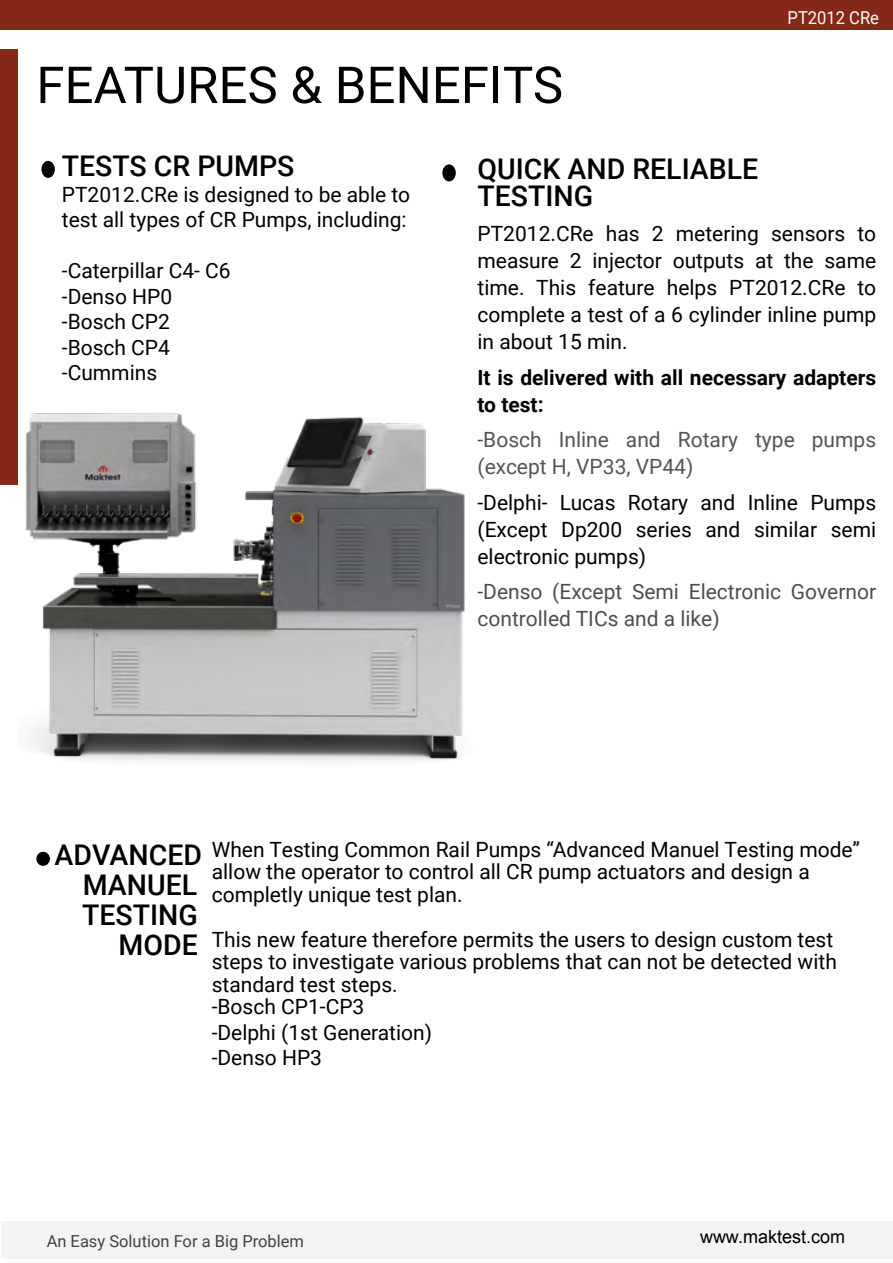
<style>
.page{position:relative;width:893px;height:1263px;background:#fff}
.page>*{position:absolute;margin:0;border:0;box-sizing:border-box;transform-origin:0 0}
._37_Content_black_Ro{font:51px "Roboto";color:#000}
._8_Content_black_Sou{font:500 28.5px/27px "Roboto";color:#000}
._8_Content_black_Sou-2{font:21px/27px "Roboto";color:#000}
._8_Content_black_Sou-3{font:21px/27px "Roboto";color:#4f4e4e}
._8_Content_black_Sou-4{font:21px/27px "Roboto";color:#545454}
._8_Content_black_Sou-5{font:700 21px/27px "Roboto";color:#000}
.t1{font:18px "Arial";color:#000}
.t2{font:17.85px "Roboto";color:#fcfafa;scale:.93 1}
.t3{font:16.5px "Roboto";color:#424240}
</style>
<div class="page">
<div style="left:0;top:50px;width:17px;height:435px;background:#862819"></div>
<div style="left:42px;top:162px;width:12px;height:15px;background:#000;border-radius:50%"></div>
<div style="left:41px;top:161px;width:14px;height:17px;border:2px solid #000;border-radius:50%"></div>
<div style="left:443px;top:165px;width:12px;height:16px;background:#000;border-radius:50%"></div>
<div style="left:442px;top:164px;width:14px;height:17px;border:2px solid #000;border-radius:50%"></div>
<div style="left:37px;top:852px;width:12px;height:13px;background:#000;border-radius:50%"></div>
<div style="left:36px;top:852px;width:14px;height:14px;border:2px solid #000;border-radius:50%"></div>
<img style="left:17px;top:360px;width:448px;height:402px">
<div style="left:0;top:0;width:893px;height:30px;background:#862819"></div>
<div style="left:2px;top:1221px;width:891px;height:37px;background:#f3f3f1"></div>
<p class="_37_Content_black_Ro" style="left:36px;top:49px;width:528px">FEATURES &amp; BENEFITS</p>
<p class="t2" style="left:788px;top:5px;width:100px">PT2012 CRe</p>
<p class="_8_Content_black_Sou" style="left:62px;top:151px;width:234px">TESTS CR PUMPS</p>
<p class="_8_Content_black_Sou-2" style="left:62px;top:181px;width:350px;line-height:25.5px">PT2012.CRe is designed to be able to test all types of CR Pumps, including:</p>
<p class="_8_Content_black_Sou-2" style="left:62px;top:256px;width:170px">-Caterpillar C4- C6</p>
<p class="_8_Content_black_Sou-2" style="left:62px;top:282px;width:112px">-Denso HP0</p>
<p class="_8_Content_black_Sou-2" style="left:62px;top:307px;width:110px">-Bosch CP2</p>
<p class="_8_Content_black_Sou-2" style="left:62px;top:333px;width:110px">-Bosch CP4</p>
<p class="_8_Content_black_Sou-2" style="left:62px;top:358px;width:97px">-Cummins</p>
<p class="_8_Content_black_Sou" style="left:477px;top:154px;width:282px">QUICK AND RELIABLE<br>TESTING</p>
<p class="_8_Content_black_Sou-2" style="left:477px;top:219px;width:400px;text-align:justify">PT2012.CRe has 2 metering sensors to measure 2 injector outputs at the same time. This feature helps PT2012.CRe to complete a test of a 6 cylinder inline pump in about 15 min.</p>
<p class="_8_Content_black_Sou-5" style="left:477px;top:363px;width:400px">It is delivered with all necessary adapters to test:</p>
<p class="_8_Content_black_Sou-4" style="left:477px;top:425px;width:400px">-Bosch Inline and Rotary type pumps (except H, VP33, VP44)</p>
<p class="_8_Content_black_Sou-2" style="left:477px;top:488px;width:400px;text-align:justify">-Delphi- Lucas Rotary and Inline Pumps (Except Dp200 series and similar semi electronic pumps)</p>
<p class="_8_Content_black_Sou-3" style="left:477px;top:577px;width:400px">-Denso (Except Semi Electronic Governor controlled TICs and a like)</p>
<p class="_8_Content_black_Sou" style="left:55px;top:841px;width:149px">ADVANCED</p>
<p class="_8_Content_black_Sou" style="left:83px;top:871px;width:116px">MANUEL</p>
<p class="_8_Content_black_Sou" style="left:82px;top:901px;width:117px">TESTING</p>
<p class="_8_Content_black_Sou" style="left:118px;top:931px;width:81px">MODE</p>
<p class="_8_Content_black_Sou-2" style="left:212px;top:837px;width:650px;line-height:22.5px">When Testing Common Rail Pumps “Advanced Manuel Testing mode” allow the operator to control all CR pump actuators and design a completly unique test plan.</p>
<p class="_8_Content_black_Sou-2" style="left:212px;top:927px;width:627px;line-height:22.5px">This new feature therefore permits the users to design custom test steps to investigate various problems that can not be detected with standard test steps.</p>
<p class="_8_Content_black_Sou-2" style="left:212px;top:993px;width:154px">-Bosch CP1-CP3</p>
<p class="_8_Content_black_Sou-2" style="left:212px;top:1018px;width:222px">-Delphi (1st Generation)</p>
<p class="_8_Content_black_Sou-2" style="left:212px;top:1043px;width:112px">-Denso HP3</p>
<p class="t3" style="left:47px;top:1229px;width:259px">An Easy Solution For a Big Problem</p>
<p class="t1" style="left:700px;top:1224px;width:147px">www.maktest.com</p>
</div>
